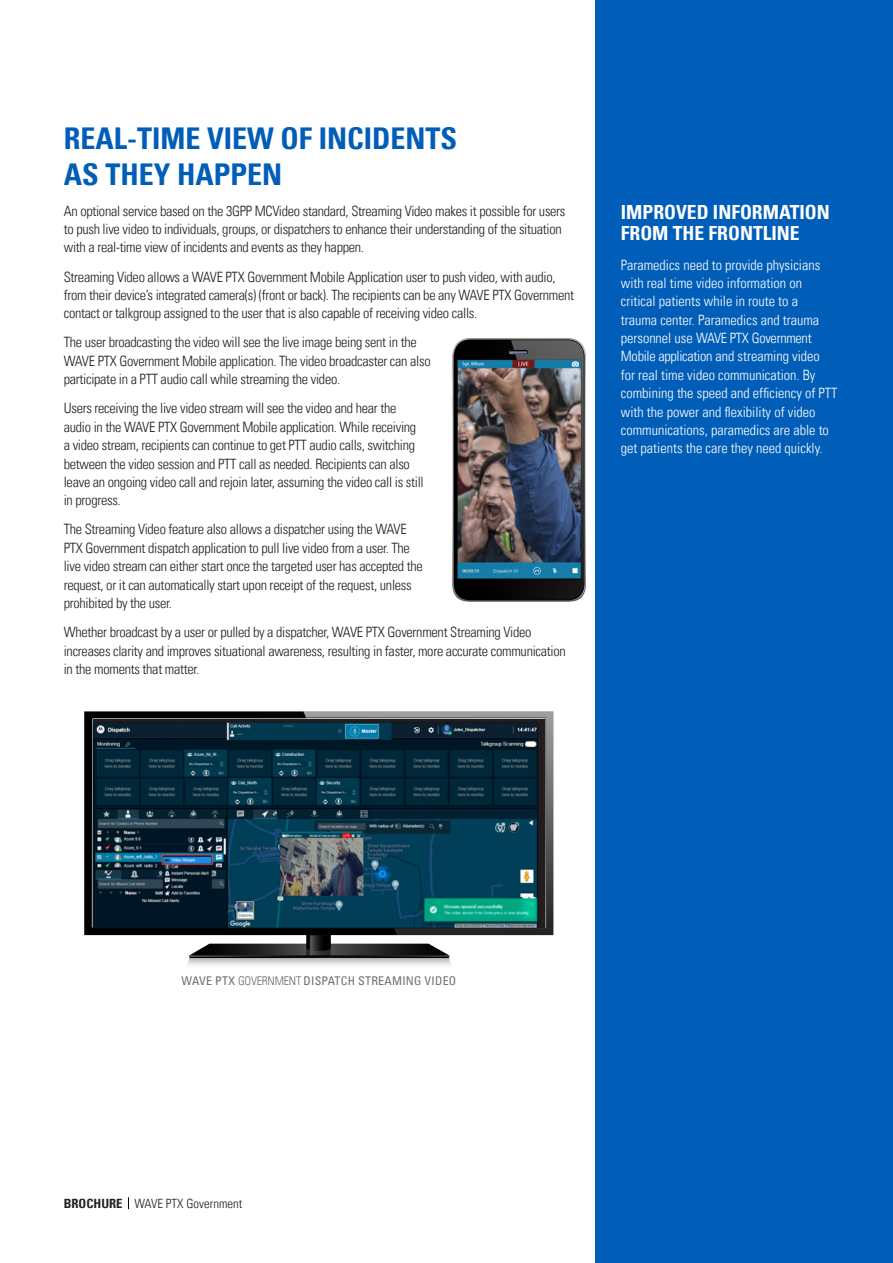
<style>
.page{position:relative;width:893px;height:1263px;background:#fff}
.page>*{position:absolute;margin:0;border:0;box-sizing:border-box;transform-origin:0 0}
.t1{font:700 condensed 30px/36px "Univers LT";color:#005eb8}
.t2{font:700 condensed 19.5px/21px "Univers LT";color:#fff}
.t3{font:300 condensed 14.25px/18.3px "Univers LT";letter-spacing:-.02em;color:#231f20}
.t4{font:300 condensed 14.25px/18.3px "Univers LT";color:#fff}
.t5{font:300 condensed 12.75px "Univers LT";color:#231f20}
.Image_Label{font:condensed 12px "Univers LT";letter-spacing:.02em;color:#6c6d70}
.s1{font-weight:300}
.s2{font-weight:700}
</style>
<div class="page">
<svg style="left:128px;top:1197px;width:1px;height:12px"></svg>
<img style="left:451px;top:338px;width:135px;height:264px">
<div style="left:595px;top:0;width:298px;height:1263px;background:#005eb8"></div>
<img style="left:84px;top:711px;width:470px;height:255px">
<img style="left:93px;top:719px;width:451px;height:209px">
<p class="t1" style="left:64px;top:120px;width:395px">REAL-TIME VIEW OF INCIDENTS<br>AS THEY HAPPEN</p>
<p class="t3" style="left:64px;top:201px;width:503px">An optional service based on the 3GPP MCVideo standard, Streaming Video makes it possible for users to push live video to individuals, groups, or dispatchers to enhance their understanding of the situation with a real-time view of incidents and events as they happen.</p>
<p class="t3" style="left:64px;top:267px;width:512px">Streaming Video allows a WAVE PTX Government Mobile Application user to push video, with audio, from their device’s integrated camera(s) (front or back). The recipients can be any WAVE PTX Government contact or talkgroup assigned to the user that is also capable of receiving video calls.</p>
<p class="t3" style="left:64px;top:333px;width:368px">The user broadcasting the video will see the live image being sent in the<br>WAVE PTX Government Mobile application. The video broadcaster can also participate in a PTT audio call while streaming the video.</p>
<p class="t3" style="left:64px;top:399px;width:361px">Users receiving the live video stream will see the video and hear the audio in the WAVE PTX Government Mobile application. While receiving a video stream, recipients can continue to get PTT audio calls, switching between the video session and PTT call as needed. Recipients can also leave an ongoing video call and rejoin later, assuming the video call is still in progress.</p>
<p class="t3" style="left:64px;top:520px;width:361px">The Streaming Video feature also allows a dispatcher using the WAVE PTX Government dispatch application to pull live video from a user. The live video stream can either start once the targeted user has accepted the request, or it can automatically start upon receipt of the request, unless prohibited by the user.</p>
<p class="t3" style="left:64px;top:623px;width:503px">Whether broadcast by a user or pulled by a dispatcher, WAVE PTX Government Streaming Video increases clarity and improves situational awareness, resulting in faster, more accurate communication in the moments that matter.</p>
<p class="t2" style="left:621px;top:202px;width:211px">IMPROVED INFORMATION<br>FROM THE FRONTLINE</p>
<p class="t4" style="left:621px;top:255px;width:218px">Paramedics need to provide physicians with real time video information on critical patients while in route to a trauma center. Paramedics and trauma personnel use WAVE PTX Government Mobile application and streaming video for real time video communication. By combining the speed and efficiency of PTT with the power and flexibility of video communications, paramedics are able to get patients the care they need quickly.</p>
<p class="Image_Label" style="left:182px;top:973px;width:276px">WAVE PTX <span class="s1">GOVERNMENT</span> DISPATCH STREAMING VIDEO</p>
<p class="t5" style="left:64px;top:1195px;width:180px"><span class="s2">BROCHURE</span> WAVE PTX Government</p>
</div>
